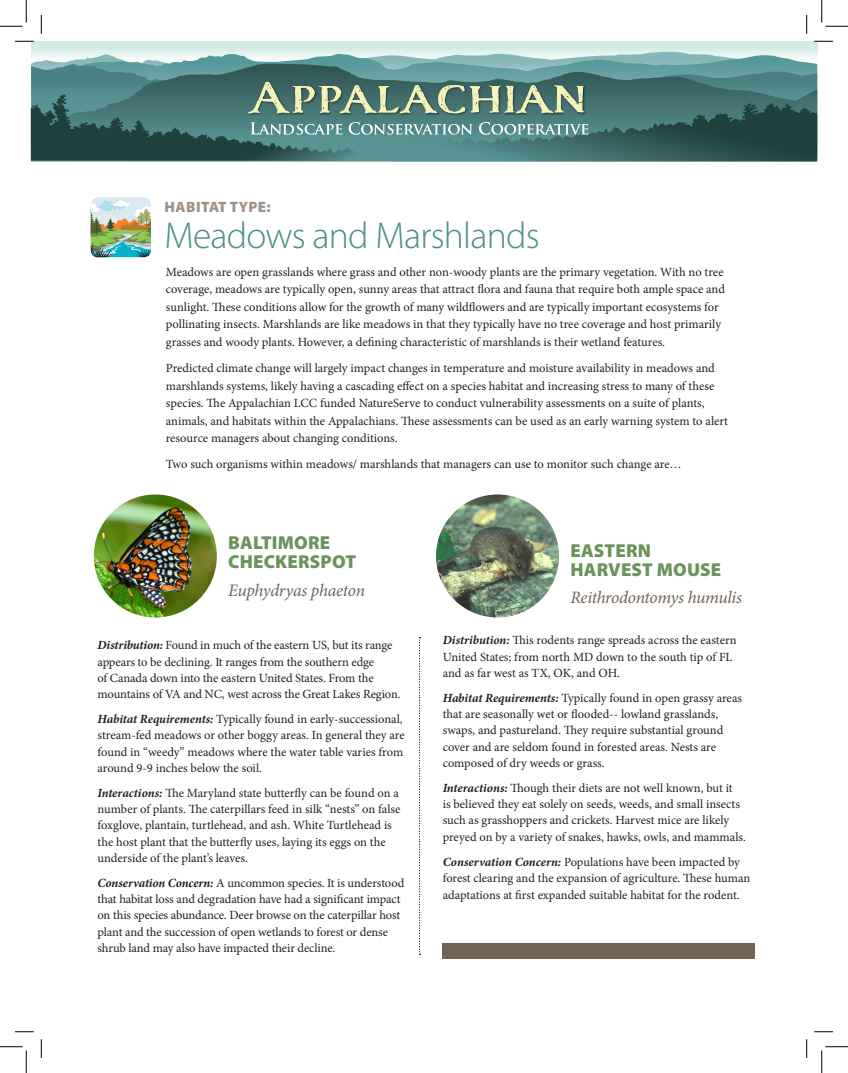
<style>
.page{position:relative;width:848px;height:1073px;background:#fff}
.page>*{position:absolute;margin:0;border:0;box-sizing:border-box;transform-origin:0 0}
.t1{font:300 37.5px "Myriad Pro";letter-spacing:-.02em;color:#4f8f8b}
.t2{font:900 18.75px/18.8px "Myriad Pro";letter-spacing:.01em;color:#6c935c}
.t3{font:italic 17.5px "Minion Pro";letter-spacing:-.02em;color:#736354}
.t4{font:900 15px "Myriad Pro";letter-spacing:.03em;color:#9d9287}
.t5{font:12.5px/16.2px "Minion Pro";letter-spacing:-.005em;color:#231f20}
.s1{font-weight:700;font-style:italic}
</style>
<div class="page">
<svg style="left:31px;top:32px;width:786px;height:130px"></svg>
<div style="left:31px;top:41px;width:786px;height:120px;background:linear-gradient(to right,#d9eee9,#d6ece7)"></div>
<svg style="left:31px;top:54px;width:786px;height:10px;background:#a0c6c6"></svg>
<svg style="left:31px;top:64px;width:786px;height:97px;background:#457474"></svg>
<svg style="left:642px;top:103px;width:108px;height:27px;background:#3b6564"></svg>
<img style="left:247px;top:80px;width:46px;height:2px">
<svg style="left:31px;top:82px;width:557px;height:79px;background:#537c78"></svg>
<div style="left:442px;top:943px;width:312px;height:15px;background:#736354"></div>
<img style="left:94px;top:494px;width:123px;height:123px;border-radius:61px">
<img style="left:436px;top:494px;width:123px;height:123px;border-radius:61px">
<svg style="left:419px;top:637px;width:1px;height:317px"></svg>
<svg style="left:96px;top:197px;width:50px;height:1px"></svg>
<img style="left:91px;top:198px;width:60px;height:59px">
<svg style="left:15px;top:40px;width:19px;height:2px"></svg>
<svg style="left:814px;top:40px;width:18px;height:2px"></svg>
<svg style="left:15px;top:1031px;width:19px;height:1px"></svg>
<svg style="left:814px;top:1031px;width:18px;height:1px"></svg>
<svg style="left:40px;top:15px;width:2px;height:19px"></svg>
<svg style="left:40px;top:1039px;width:2px;height:19px"></svg>
<svg style="left:805px;top:15px;width:2px;height:19px"></svg>
<svg style="left:806px;top:1039px;width:1px;height:19px"></svg>
<svg style="left:0;top:0;width:27px;height:27px"></svg>
<svg style="left:0;top:1046px;width:27px;height:26px"></svg>
<svg style="left:821px;top:0;width:27px;height:27px"></svg>
<svg style="left:821px;top:1046px;width:27px;height:26px"></svg>
<p class="t4" style="left:164px;top:196px;width:108px">HABITAT TYPE:</p>
<h1 class="t1" style="left:164px;top:213px;width:377px">Meadows and Marshlands</h1>
<p class="t5" style="left:166px;top:263px;width:560px;line-height:17.5px">Meadows are open grasslands where grass and other non-woody plants are the primary vegetation. With no tree coverage, meadows are typically open, sunny areas that attract flora and fauna that require both ample space and sunlight. These conditions allow for the growth of many wildflowers and are typically important ecosystems for pollinating insects. Marshlands are like meadows in that they typically have no tree coverage and host primarily grasses and woody plants. However, a defining characteristic of marshlands is their wetland features.</p>
<p class="t5" style="left:166px;top:359px;width:563px;line-height:17.5px">Predicted climate change will largely impact changes in temperature and moisture availability in meadows and marshlands systems, likely having a cascading effect on a species habitat and increasing stress to many of these species. The Appalachian LCC funded NatureServe to conduct vulnerability assessments on a suite of plants, animals, and habitats within the Appalachians. These assessments can be used as an early warning system to alert resource managers about changing conditions.</p>
<p class="t5" style="left:166px;top:456px;width:517px">Two such organisms within meadows/ marshlands that managers can use to monitor such change are…</p>
<h2 class="t2" style="left:228px;top:533px;width:129px">BALTIMORE<br>CHECKERSPOT</h2>
<h3 class="t3" style="left:228px;top:578px;width:138px">Euphydryas phaeton</h3>
<p class="t5" style="left:98px;top:637px;width:304px"><span class="s1">Distribution:</span> Found in much of the eastern US, but its range appears to be declining. It ranges from the southern edge<br>of Canada down into the eastern United States. From the mountains of VA and NC, west across the Great Lakes Region.</p>
<p class="t5" style="left:98px;top:711px;width:308px"><span class="s1">Habitat Requirements:</span> Typically found in early-successional, stream-fed meadows or other boggy areas. In general they are found in “weedy” meadows where the water table varies from around 9-9 inches below the soil.</p>
<p class="t5" style="left:98px;top:785px;width:304px"><span class="s1">Interactions:</span> The Maryland state butterfly can be found on a number of plants. The caterpillars feed in silk “nests” on false foxglove, plantain, turtlehead, and ash. White Turtlehead is the host plant that the butterfly uses, laying its eggs on the underside of the plant’s leaves.</p>
<p class="t5" style="left:97px;top:875px;width:308px"><span class="s1">Conservation Concern:</span> A uncommon species. It is understood that habitat loss and degradation have had a significant impact on this species abundance. Deer browse on the caterpillar host plant and the succession of open wetlands to forest or dense shrub land may also have impacted their decline.</p>
<h2 class="t2" style="left:570px;top:540px;width:152px">EASTERN<br>HARVEST MOUSE</h2>
<h3 class="t3" style="left:570px;top:585px;width:173px">Reithrodontomys humulis</h3>
<p class="t5" style="left:442px;top:632px;width:295px"><span class="s1">Distribution:</span> This rodents range spreads across the eastern<br>United States; from north MD down to the south tip of FL and as far west as TX, OK, and OH.</p>
<p class="t5" style="left:442px;top:690px;width:301px"><span class="s1">Habitat Requirements:</span> Typically found in open grassy areas that are seasonally wet or flooded-- lowland grasslands, swaps, and pastureland. They require substantial ground cover and are seldom found in forested areas. Nests are composed of dry weeds or grass.</p>
<p class="t5" style="left:442px;top:780px;width:304px"><span class="s1">Interactions:</span> Though their diets are not well known, but it<br>is believed they eat solely on seeds, weeds, and small insects such as grasshoppers and crickets. Harvest mice are likely preyed on by a variety of snakes, hawks, owls, and mammals.</p>
<p class="t5" style="left:442px;top:853px;width:309px"><span class="s1">Conservation Concern:</span> Populations have been impacted by forest clearing and the expansion of agriculture. These human</p>
<p class="t5" style="left:442px;top:887px;width:298px">adaptations at first expanded suitable habitat for the rodent.</p>
</div>
